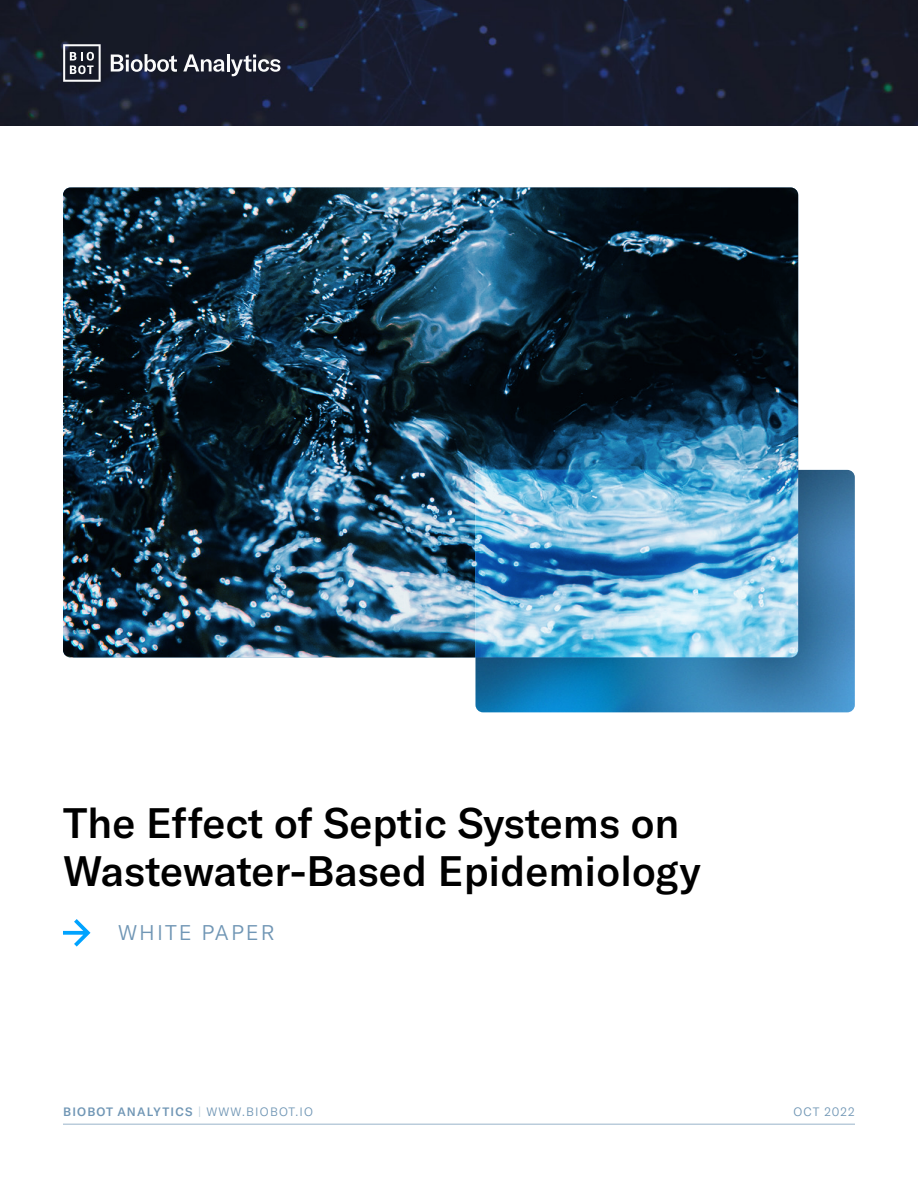
<style>
.page{position:relative;width:918px;height:1188px;background:#fff}
.page>*{position:absolute;margin:0;border:0;box-sizing:border-box;transform-origin:0 0}
.t1{font:500 42px/48px "GT America";color:#000}
.t2{font:300 21px "GT America";letter-spacing:.1em;color:#7096b5}
.t3{font:500 12px "GT America";letter-spacing:.1em;color:#7096b5}
.t4{font:300 12px "GT America";letter-spacing:.1em;color:#7096b5}
.s1{font-weight:300;color:#baccdb}
.s2{font-weight:300}
</style>
<div class="page">
<img style="left:0;top:0;width:918px;height:126px">
<svg style="left:183px;top:54px;width:41px;height:18px"></svg>
<hr style="left:227px;top:54px;width:3px;height:17px;background:#fbfbfb">
<svg style="left:231px;top:54px;width:49px;height:22px"></svg>
<svg style="left:111px;top:54px;width:66px;height:18px"></svg>
<svg style="left:63px;top:44px;width:38px;height:38px"></svg>
<hr style="left:63px;top:1124px;width:792px;height:1px;background:#baccdb">
<svg style="left:63px;top:919px;width:28px;height:28px"></svg>
<img style="left:476px;top:470px;width:379px;height:242px">
<img style="left:63px;top:188px;width:735px;height:469px;border-radius:8px">
<p class="t1" style="left:63px;top:799px;width:639px">The Effect of Septic Systems on<br>Wastewater-Based Epidemiology</p>
<p class="t2" style="left:118px;top:920px;width:158px">WHITE PAPER</p>
<p class="t3" style="left:63px;top:1104px;width:251px">BIOBOT ANALYTICS <span class="s1">|</span> <span class="s2">WWW.BIOBOT.IO</span></p>
<p class="t4" style="left:793px;top:1105px;width:63px">OCT 2022</p>
</div>
